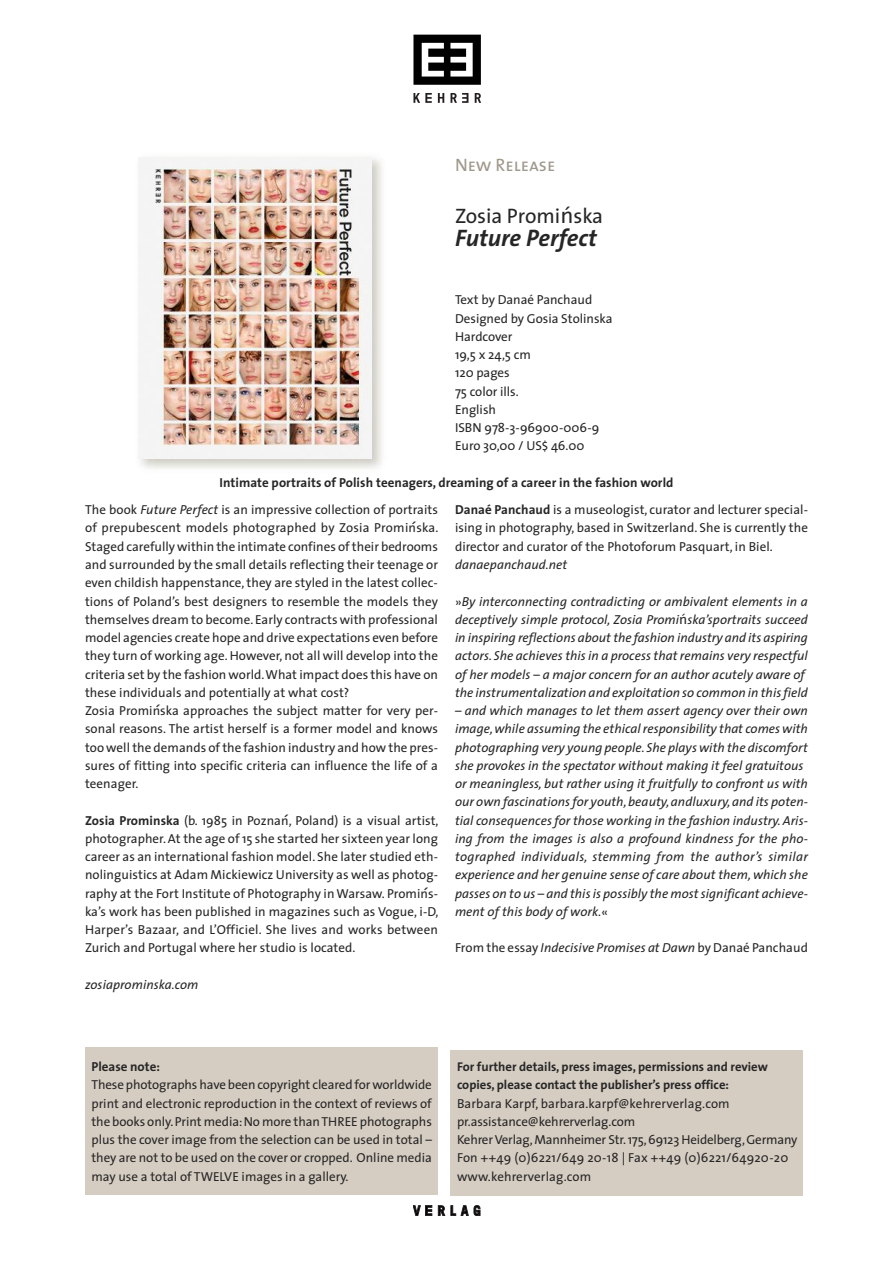
<style>
.page{position:relative;width:893px;height:1263px;background:#fff}
.page>*{position:absolute;margin:0;border:0;box-sizing:border-box;transform-origin:0 0}
.t1{font:italic 700 24px "The Sans";color:#272627}
.t2{font:21px "The Sans";color:#272627}
.t3{font:18px "The Sans Caps";color:#a0988c}
.t4{font:13.05px/18.3px "The Sans";letter-spacing:.005em;color:#272627}
.t5{font:italic 13.05px/18.3px "The Sans";letter-spacing:.005em;color:#272627}
.t6{font:700 13.05px "The Sans";letter-spacing:.005em;color:#272627}
.t7{font:700 12.75px/18.3px "The Sans";color:#272627}
.s1{font-family:"Lucida Grande"}
.s2{font-style:italic}
.s3{font-family:"Menlo";font-weight:700;font-style:italic}
.s4{font-weight:700}
.s5{font-style:normal}
.s6{font-family:"Lucida Grande";font-style:normal}
</style>
<div class="page">
<svg style="left:475px;top:93px;width:6px;height:10px"></svg>
<svg style="left:413px;top:93px;width:19px;height:10px"></svg>
<svg style="left:438px;top:93px;width:6px;height:10px"></svg>
<svg style="left:450px;top:93px;width:18px;height:10px"></svg>
<svg style="left:413px;top:35px;width:68px;height:50px"></svg>
<svg style="left:438px;top:1205px;width:7px;height:11px"></svg>
<svg style="left:451px;top:1205px;width:29px;height:11px"></svg>
<svg style="left:413px;top:1205px;width:19px;height:11px"></svg>
<div style="left:85px;top:1047px;width:353px;height:148px;background:#d5cdc1"></div>
<img style="left:138px;top:157px;width:244px;height:321px">
<img style="left:220px;top:477px;width:95px;height:1px">
<img style="left:139px;top:157px;width:233px;height:301px">
<div style="left:450px;top:1050px;width:353px;height:146px;background:#d5cdc1"></div>
<h3 class="t3" style="left:455px;top:159px;width:102px">New Release</h3>
<h2 class="t2" style="left:455px;top:208px;width:150px">Zosia Promi<span class="s1">ń</span>ska</h2>
<h1 class="t1" style="left:455px;top:228px;width:144px">Future Perfect</h1>
<p class="t4" style="left:455px;top:292px;width:159px">Text by Danaé Panchaud<br>Designed by Gosia Stolinska<br>Hardcover<br>19,5 x 24,5 cm<br>120 pages<br>75 color ills.<br>English<br>ISBN 978-3-96900-006-9<br>Euro 30,00 / US$ 46.00</p>
<p class="t6" style="left:219px;top:477px;width:455px">Intimate portraits of Polish teenagers, dreaming of a career in the fashion world</p>
<p class="t4" style="left:85px;top:502px;width:355px">The book <span class="s2">Future Perfect</span> is an impressive collection of portraits of prepubescent models photographed by Zosia Promi<span class="s3">́</span>nska.<br>Staged carefully within the intimate confines oftheir bedrooms and surrounded by the small details reflecting their teenage or even childish happenstance,they are styled in the latest collec&shy;tions of Poland’s best designers to resemble the models they themselves dream to become. Early contracts with professional model agencies create hope and drive expectations even before they turn of working age.However, not all will develop into the criteria set by the fashion world.What impact does this have on these individuals and potentially at what cost?<br>Zosia Promi<span class="s3">́</span>nska approaches the subject matter for very per&shy;sonal reasons. The artist herself is a former model and knows too well the demands ofthe fashion industry and how the pres&shy;sures of fitting into specific criteria can influence the life of a teenager.</p>
<p class="t4" style="left:85px;top:812px;width:355px;text-align:justify"><span class="s4">Zosia Prominska</span> (b. 1985 in Pozna<span class="s3">́</span>n, Poland) is a visual artist, photographer.At the age of 15 she started her sixteen year long career as an international fashion model. She later studied eth&shy;nolinguistics at Adam Mickiewicz University as well as photog&shy;raphy at the Fort Institute of Photography inWarsaw. Promi<span class="s3">́</span>ns&shy;ka’s work has been published in magazines such as Vogue, i-D, Harper’s Bazaar, and L’Officiel. She lives and works between Zurich and Portugal where her studio is located.</p>
<p class="t5" style="left:85px;top:976px;width:115px">zosiaprominska.com</p>
<p class="t4" style="left:455px;top:502px;width:354px;text-align:justify"><span class="s4">Danaé Panchaud</span> is a museologist, curator and lecturer special&shy;ising in photography, based in Switzerland. She is currently the director and curator of the Photoforum Pasquart, in Biel.</p>
<p class="t5" style="left:455px;top:557px;width:114px">danaepanchaud.net</p>
<p class="t5" style="left:455px;top:593px;width:354px"><span class="s5">»</span>By interconnecting contradicting or ambivalent elements in a deceptively simple protocol, Zosia Promi<span class="s6">ń</span>ska’sportraits succeed in inspiring reflections about the fashion industry and its aspiring actors. She achieves this in a process that remains very respectful of her models – a major concern for an author acutely aware of the instrumentalization and exploitation so common in thisfield</p>
<p class="t5" style="left:455px;top:703px;width:355px">– and which manages to let them assert agency over their own image,while assuming the ethical responsibility that comes with photographing very young people. She plays with the discomfort she provokes in the spectator without making it feel gratuitous or meaningless, but rather using it fruitfully to confront us with our own fascinationsfor youth,beauty,andluxury,and its poten&shy;tial consequencesfor those working in the fashion industry.Aris&shy;ing from the images is also a profound kindness for the pho&shy;tographed individuals, stemming from the author’s similar experience and her genuine sense of care about them,which she passes on to us – and this is possibly the most significant achieve&shy;ment of this body of work.<span class="s5">«</span></p>
<p class="t4" style="left:455px;top:940px;width:354px">From the essay <span class="s2">Indecisive Promises at Dawn</span> by Danaé Panchaud</p>
<p class="t6" style="left:91px;top:1061px;width:70px">Please note:</p>
<p class="t4" style="left:91px;top:1077px;width:342px;text-align:justify">These photographs have been copyright cleared forworldwide print and electronic reproduction in the context of reviews of the books only.Print media:No more thanTHREE photographs plus the cover image from the selection can be used in total – they are not to be used on the cover or cropped. Online media may use a total of TWELVE images in a gallery.</p>
<p class="t7" style="left:457px;top:1059px;width:312px">For further details, press images, permissions and review copies, please contact the publisher’s press office:</p>
<p class="t4" style="left:457px;top:1095px;width:342px">Barbara Karpf, barbara.karpf@kehrerverlag.com pr.assistance@kehrerverlag.com<br>Kehrer Verlag,Mannheimer Str.175,69123 Heidelberg,Germany Fon ++49 (0)6221/649 20-18 | Fax ++49 (0)6221/64920-20 www.kehrerverlag.com</p>
</div>
